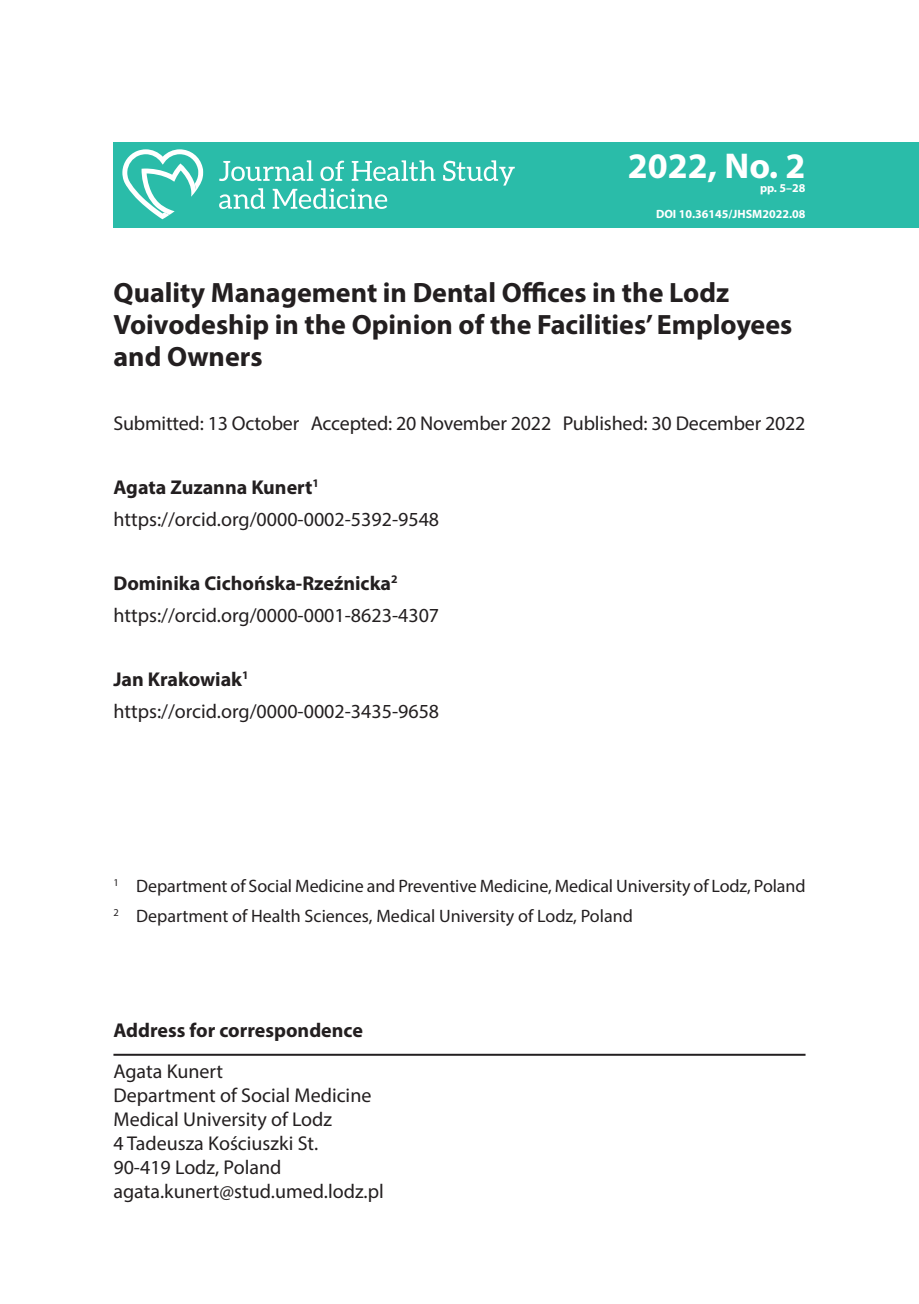
<style>
.page{position:relative;width:919px;height:1304px;background:#fff}
.page>*{position:absolute;margin:0;border:0;box-sizing:border-box;transform-origin:0 0}
.text_bez{font:700 36px "Myriad Pro";color:#fff}
.tytul{font:700 28px/32px "Myriad Pro";color:#231f20}
.orcid{font:20px "Myriad Pro";letter-spacing:-.005em;color:#231f20}
.address{font:20px "Myriad Pro";color:#231f20}
.autorzy{font:700 20px "Myriad Pro";color:#231f20}
.address_for_correspo{font:700 20px "Myriad Pro";color:#231f20}
.przypis_początkowy{font:18px "Myriad Pro";letter-spacing:-.005em;color:#231f20}
.text_bez-2{font:700 12px "Myriad Pro";color:#fff}
</style>
<div class="page">
<div style="left:113px;top:142px;width:805px;height:85px;background:#2abca9"></div>
<svg style="left:219px;top:160px;width:94px;height:21px"></svg>
<svg style="left:320px;top:161px;width:24px;height:20px"></svg>
<svg style="left:352px;top:160px;width:83px;height:21px"></svg>
<svg style="left:443px;top:160px;width:71px;height:26px"></svg>
<svg style="left:219px;top:188px;width:46px;height:21px"></svg>
<svg style="left:273px;top:188px;width:114px;height:21px"></svg>
<svg style="left:122px;top:149px;width:81px;height:70px"></svg>
<hr style="left:113px;top:1054px;width:692px;height:2px;background:#231f20">
<p class="text_bez" style="left:628px;top:142px;width:179px">2022, No. 2</p>
<p class="text_bez-2" style="left:760px;top:181px;width:47px">pp. 5–28</p>
<p class="text_bez-2" style="left:656px;top:206px;width:151px">DOI 10.36145/JHSM2022.08</p>
<h1 class="tytul" style="left:113px;top:275px;width:680px">Quality Management in Dental Offices in the Lodz<br>Voivodeship in the Opinion of the Facilities’ Employees and Owners</h1>
<p class="orcid" style="left:113px;top:411px;width:693px">Submitted: 13 October Accepted: 20 November 2022 Published: 30 December 2022</p>
<p class="autorzy" style="left:113px;top:474px;width:207px">Agata Zuzanna Kunert<sup>1</sup></p>
<p class="orcid" style="left:113px;top:507px;width:327px">https://orcid.org/0000-0002-5392-9548</p>
<p class="autorzy" style="left:113px;top:570px;width:286px">Dominika Cichońska-Rzeźnicka<sup>2</sup></p>
<p class="orcid" style="left:113px;top:603px;width:327px">https://orcid.org/0000-0001-8623-4307</p>
<p class="autorzy" style="left:113px;top:666px;width:137px">Jan Krakowiak<sup>1</sup></p>
<p class="orcid" style="left:113px;top:699px;width:327px">https://orcid.org/0000-0002-3435-9658</p>
<p class="przypis_początkowy" style="left:113px;top:875px;width:693px"><sup>1</sup> Department of Social Medicine and Preventive Medicine, Medical University of Lodz, Poland</p>
<p class="przypis_początkowy" style="left:113px;top:905px;width:521px"><sup>2</sup> Department of Health Sciences, Medical University of Lodz, Poland</p>
<p class="address_for_correspo" style="left:113px;top:1017px;width:251px">Address for correspondence</p>
<p class="address" style="left:113px;top:1059px;width:111px">Agata Kunert</p>
<p class="address" style="left:113px;top:1083px;width:259px">Department of Social Medicine</p>
<p class="address" style="left:113px;top:1107px;width:220px">Medical University of Lodz</p>
<p class="address" style="left:113px;top:1131px;width:206px">4 Tadeusza Kościuszki St.</p>
<p class="address" style="left:113px;top:1155px;width:169px">90-419 Lodz, Poland</p>
<p class="address" style="left:113px;top:1179px;width:272px">agata.kunert@stud.umed.lodz.pl</p>
</div>
